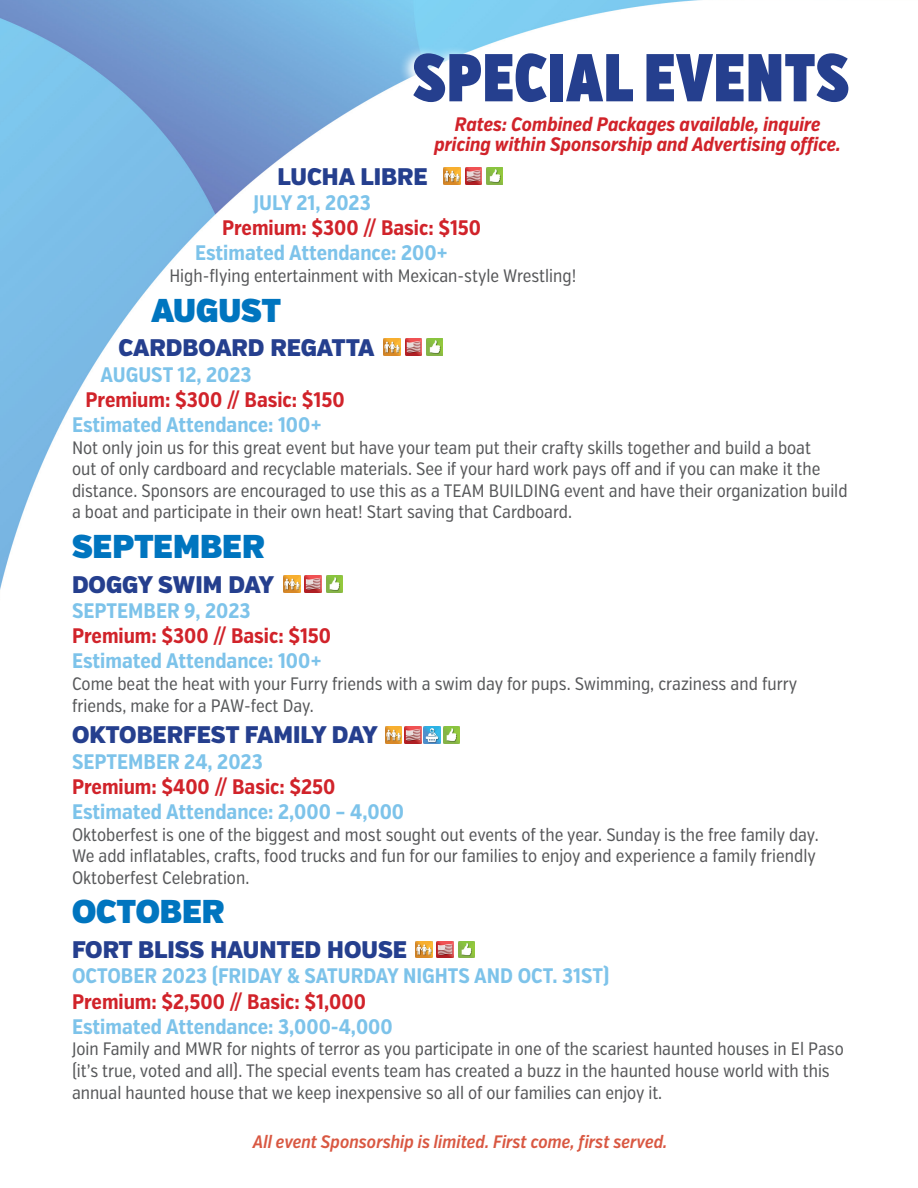
<style>
.page{position:relative;width:918px;height:1188px;background:#fff}
.page>*{position:absolute;margin:0;border:0;box-sizing:border-box;transform-origin:0 0}
.Department{font:67.5px "Verb Comp Ultra";color:#253f8e}
.Months{font:33px "Verb Cond Ultra";color:#0075bf}
.Event_Title{font:900 24px "Verb Cond";color:#253f8e}
.Estimated_Attendance{font:700 21px "Verb Ex Cond";color:#7dc3ea}
.Rates{font:700 21px "Verb Ex Cond";color:#d1232a}
.Date_of_Events_Ongoi{font:700 21px "Verb Ex Cond";color:#7dc3ea}
.Package_Rates_availa{font:italic 700 19.5px/19.5px "Verb Ex Cond";color:#d1232a;text-align:center}
.Event_Descriptions{font:18px/21.6px "Verb Ex Cond";color:#57585a}
.Event_Descriptions-2{font:italic 600 18px "Verb Ex Cond";color:#d95842}
</style>
<div class="page">
<img style="left:0;top:0;width:701px;height:958px">
<img style="left:444px;top:167px;width:17px;height:17px">
<img style="left:465px;top:167px;width:17px;height:17px">
<img style="left:486px;top:167px;width:17px;height:17px">
<img style="left:384px;top:339px;width:17px;height:16px">
<img style="left:405px;top:339px;width:17px;height:16px">
<img style="left:426px;top:339px;width:17px;height:16px">
<img style="left:284px;top:576px;width:16px;height:16px">
<img style="left:305px;top:576px;width:17px;height:16px">
<img style="left:326px;top:576px;width:17px;height:16px">
<img style="left:416px;top:941px;width:16px;height:17px">
<img style="left:437px;top:941px;width:17px;height:17px">
<img style="left:458px;top:941px;width:17px;height:17px">
<img style="left:385px;top:727px;width:17px;height:17px">
<img style="left:405px;top:727px;width:16px;height:17px">
<img style="left:443px;top:727px;width:17px;height:17px">
<img style="left:424px;top:727px;width:17px;height:17px">
<div style="left:399px;top:46px;width:454px;height:68px;background:#fff"></div>
<p class="Department" style="left:412px;top:38px;width:439px">SPECIAL EVENTS</p>
<p class="Package_Rates_availa" style="left:434px;top:115px;width:408px">Rates: Combined Packages available, inquire pricing within Sponsorship and Advertising office.</p>
<p class="Event_Title" style="left:278px;top:162px;width:152px">LUCHA LIBRE</p>
<p class="Date_of_Events_Ongoi" style="left:254px;top:190px;width:119px">JULY 21, 2023</p>
<p class="Rates" style="left:222px;top:215px;width:261px">Premium: $300 // Basic: $150</p>
<p class="Estimated_Attendance" style="left:195px;top:241px;width:255px">Estimated Attendance: 200+</p>
<p class="Event_Descriptions" style="left:170px;top:265px;width:408px">High-flying entertainment with Mexican-style Wrestling!</p>
<p class="Months" style="left:152px;top:290px;width:131px">AUGUST</p>
<p class="Event_Title" style="left:118px;top:333px;width:258px">CARDBOARD REGATTA</p>
<p class="Date_of_Events_Ongoi" style="left:100px;top:362px;width:153px">AUGUST 12, 2023</p>
<p class="Rates" style="left:86px;top:387px;width:261px">Premium: $300 // Basic: $150</p>
<p class="Estimated_Attendance" style="left:72px;top:412px;width:251px">Estimated Attendance: 100+</p>
<p class="Event_Descriptions" style="left:72px;top:437px;width:777px">Not only join us for this great event but have your team put their crafty skills together and build a boat<br>out of only cardboard and recyclable materials. See if your hard work pays off and if you can make it the distance. Sponsors are encouraged to use this as a TEAM BUILDING event and have their organization build a boat and participate in their own heat! Start saving that Cardboard.</p>
<p class="Months" style="left:72px;top:526px;width:194px">SEPTEMBER</p>
<p class="Event_Title" style="left:72px;top:570px;width:204px">DOGGY SWIM DAY</p>
<p class="Date_of_Events_Ongoi" style="left:72px;top:598px;width:180px">SEPTEMBER 9, 2023</p>
<p class="Rates" style="left:72px;top:623px;width:261px">Premium: $300 // Basic: $150</p>
<p class="Estimated_Attendance" style="left:72px;top:649px;width:251px">Estimated Attendance: 100+</p>
<p class="Event_Descriptions" style="left:72px;top:673px;width:727px">Come beat the heat with your Furry friends with a swim day for pups. Swimming, craziness and furry friends, make for a PAW-fect Day.</p>
<p class="Event_Title" style="left:72px;top:720px;width:307px">OKTOBERFEST FAMILY DAY</p>
<p class="Date_of_Events_Ongoi" style="left:72px;top:749px;width:192px">SEPTEMBER 24, 2023</p>
<p class="Rates" style="left:72px;top:774px;width:265px">Premium: $400 // Basic: $250</p>
<p class="Estimated_Attendance" style="left:72px;top:799px;width:334px">Estimated Attendance: 2,000 – 4,000</p>
<p class="Event_Descriptions" style="left:72px;top:824px;width:748px">Oktoberfest is one of the biggest and most sought out events of the year. Sunday is the free family day.<br>We add inflatables, crafts, food trucks and fun for our families to enjoy and experience a family friendly<br>Oktoberfest Celebration.</p>
<p class="Months" style="left:72px;top:892px;width:154px">OCTOBER</p>
<p class="Event_Title" style="left:72px;top:935px;width:337px">FORT BLISS HAUNTED HOUSE</p>
<p class="Date_of_Events_Ongoi" style="left:72px;top:964px;width:539px">OCTOBER 2023 (FRIDAY &amp; SATURDAY NIGHTS AND OCT. 31ST)</p>
<p class="Rates" style="left:72px;top:989px;width:295px">Premium: $2,500 // Basic: $1,000</p>
<p class="Estimated_Attendance" style="left:72px;top:1014px;width:322px">Estimated Attendance: 3,000-4,000</p>
<p class="Event_Descriptions" style="left:72px;top:1039px;width:773px">Join Family and MWR for nights of terror as you participate in one of the scariest haunted houses in El Paso (it’s true, voted and all). The special events team has created a buzz in the haunted house world with this annual haunted house that we keep inexpensive so all of our families can enjoy it.</p>
<p class="Event_Descriptions-2" style="left:253px;top:1131px;width:416px">All event Sponsorship is limited. First come, first served.</p>
</div>
